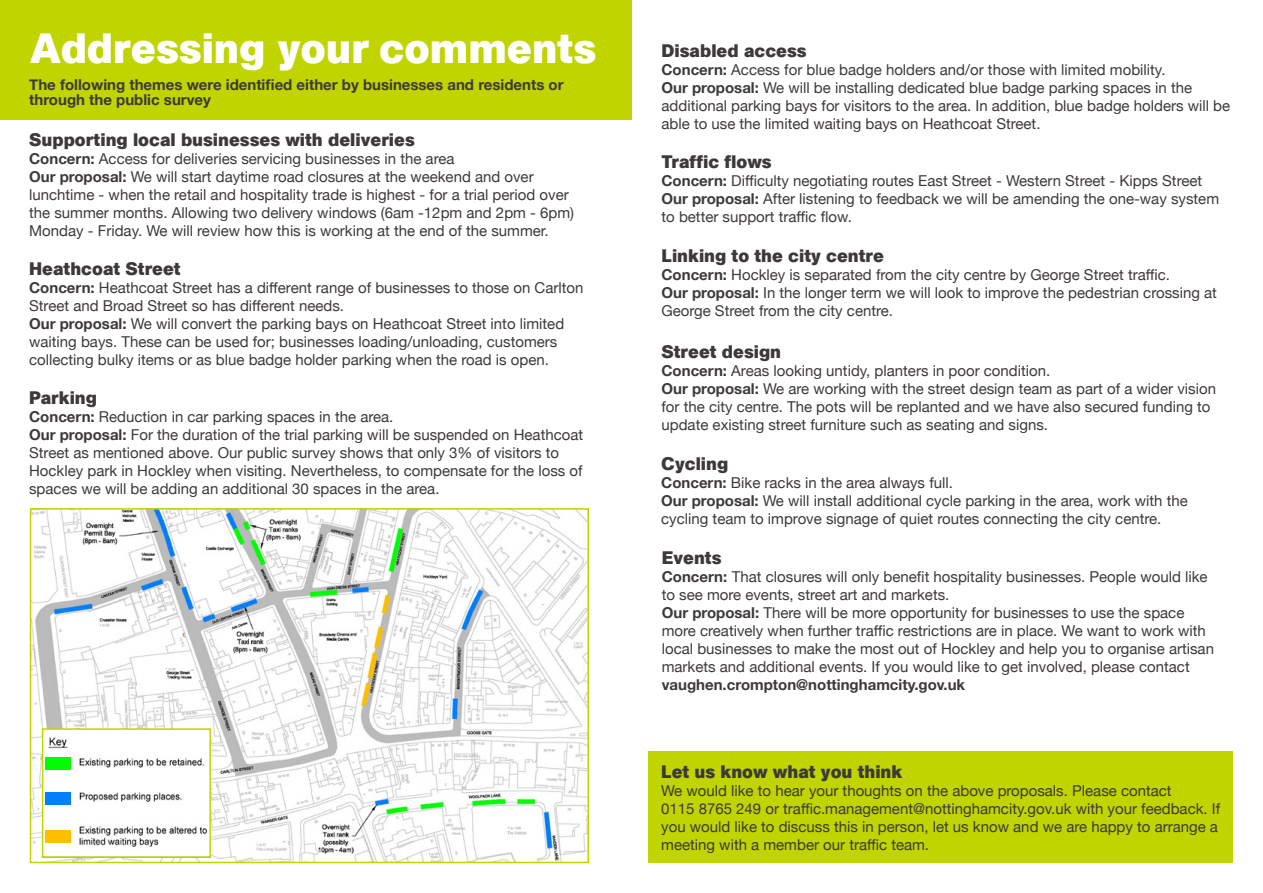
<style>
.page{position:relative;width:1263px;height:893px;background:#fff}
.page>*{position:absolute;margin:0;border:0;box-sizing:border-box;transform-origin:0 0}
.t1{font:700 42px "AG Book BQ";color:#fff}
.t2{font:700 18px "AG Book BQ";color:#3d3938}
.t3{font:15px/18px "Helvetica Neue";color:#3d3938}
.t4{font:700 15px/15px "Helvetica Neue";color:#3d3938}
.s1{font-weight:700}
</style>
<div class="page">
<div style="left:0;top:0;width:631px;height:120px;background:#c0d400"></div>
<img style="left:33px;top:511px;width:553px;height:349px">
<div style="left:30px;top:508px;width:559px;height:355px;border:2px solid #c0d400"></div>
<img style="left:45px;top:731px;width:163px;height:124px">
<div style="left:42px;top:728px;width:169px;height:130px;border:2px solid #c0d400"></div>
<div style="left:45px;top:830px;width:25px;height:13px;background:#febf00"></div>
<div style="left:648px;top:752px;width:585px;height:111px;background:#c0d400"></div>
<div style="left:45px;top:792px;width:25px;height:13px;background:#037ff9"></div>
<div style="left:45px;top:757px;width:25px;height:13px;background:#03fc02"></div>
<h1 class="t1" style="left:30px;top:23px;width:567px">Addressing your comments</h1>
<p class="t4" style="left:29px;top:78px;width:536px">The following themes were identified either by businesses and residents or through the public survey</p>
<p class="t2" style="left:29px;top:129px;width:387px">Supporting local businesses with deliveries</p>
<p class="t3" style="left:29px;top:151px;width:546px"><span class="s1">Concern:</span> Access for deliveries servicing businesses in the area<br><span class="s1">Our proposal:</span> We will start daytime road closures at the weekend and over lunchtime - when the retail and hospitality trade is highest - for a trial period over the summer months. Allowing two delivery windows (6am -12pm and 2pm - 6pm)<br>Monday - Friday. We will review how this is working at the end of the summer.</p>
<p class="t2" style="left:29px;top:258px;width:153px">Heathcoat Street</p>
<p class="t3" style="left:29px;top:279px;width:556px"><span class="s1">Concern:</span> Heathcoat Street has a different range of businesses to those on Carlton Street and Broad Street so has different needs.<br><span class="s1">Our proposal:</span> We will convert the parking bays on Heathcoat Street into limited waiting bays. These can be used for; businesses loading/unloading, customers collecting bulky items or as blue badge holder parking when the road is open.</p>
<p class="t2" style="left:29px;top:387px;width:69px">Parking</p>
<p class="t3" style="left:29px;top:409px;width:555px"><span class="s1">Concern:</span> Reduction in car parking spaces in the area.<br><span class="s1">Our proposal:</span> For the duration of the trial parking will be suspended on Heathcoat Street as mentioned above. Our public survey shows that only 3% of visitors to Hockley park in Hockley when visiting. Nevertheless, to compensate for the loss of spaces we will be adding an additional 30 spaces in the area.</p>
<p class="t2" style="left:661px;top:40px;width:147px">Disabled access</p>
<p class="t3" style="left:661px;top:61px;width:570px"><span class="s1">Concern:</span> Access for blue badge holders and/or those with limited mobility.<br><span class="s1">Our proposal:</span> We will be installing dedicated blue badge parking spaces in the additional parking bays for visitors to the area. In addition, blue badge holders will be able to use the limited waiting bays on Heathcoat Street.</p>
<p class="t2" style="left:661px;top:151px;width:112px">Traffic flows</p>
<p class="t3" style="left:661px;top:173px;width:559px"><span class="s1">Concern:</span> Difficulty negotiating routes East Street - Western Street - Kipps Street<br><span class="s1">Our proposal:</span> After listening to feedback we will be amending the one-way system to better support traffic flow.</p>
<p class="t2" style="left:661px;top:245px;width:224px">Linking to the city centre</p>
<p class="t3" style="left:661px;top:266px;width:557px"><span class="s1">Concern:</span> Hockley is separated from the city centre by George Street traffic.<br><span class="s1">Our proposal:</span> In the longer term we will look to improve the pedestrian crossing at<br>George Street from the city centre.</p>
<p class="t2" style="left:661px;top:341px;width:121px">Street design</p>
<p class="t3" style="left:661px;top:362px;width:556px"><span class="s1">Concern:</span> Areas looking untidy, planters in poor condition.<br><span class="s1">Our proposal:</span> We are working with the street design team as part of a wider vision for the city centre. The pots will be replanted and we have also secured funding to update existing street furniture such as seating and signs.</p>
<p class="t2" style="left:661px;top:453px;width:69px">Cycling</p>
<p class="t3" style="left:661px;top:475px;width:528px"><span class="s1">Concern:</span> Bike racks in the area always full.<br><span class="s1">Our proposal:</span> We will install additional cycle parking in the area, work with the cycling team to improve signage of quiet routes connecting the city centre.</p>
<p class="t2" style="left:662px;top:547px;width:61px">Events</p>
<p class="t3" style="left:662px;top:568px;width:554px"><span class="s1">Concern:</span> That closures will only benefit hospitality businesses. People would like to see more events, street art and markets.<br><span class="s1">Our proposal:</span> There will be more opportunity for businesses to use the space more creatively when further traffic restrictions are in place. We want to work with local businesses to make the most out of Hockley and help you to organise artisan markets and additional events. If you would like to get involved, please contact</p>
<p class="t4" style="left:662px;top:677px;width:305px">vaughen.crompton@nottinghamcity.gov.uk</p>
<p class="t2" style="left:661px;top:761px;width:243px">Let us know what you think</p>
<p class="t3" style="left:661px;top:783px;width:560px">We would like to hear your thoughts on the above proposals. Please contact<br>0115 8765 249 or traffic.management@nottinghamcity.gov.uk with your feedback. If you would like to discuss this in person, let us know and we are happy to arrange a meeting with a member our traffic team.</p>
</div>
